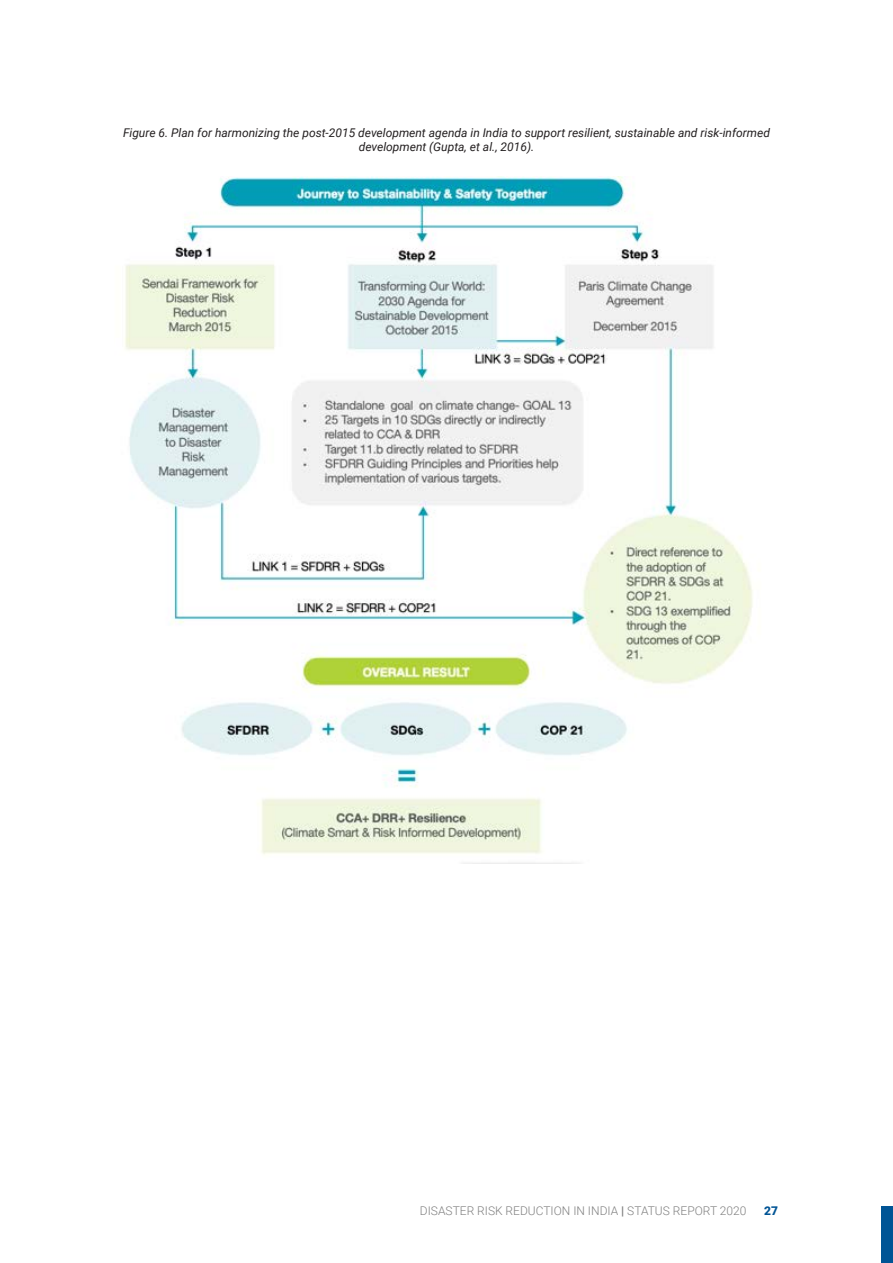
<style>
.page{position:relative;width:893px;height:1263px;background:#fff}
.page>*{position:absolute;margin:0;border:0;box-sizing:border-box;transform-origin:0 0}
.t1{font:italic 12px/14.4px "Roboto";color:#231f20;text-align:center}
.t2{font:300 12px "Roboto";color:#808080}
.t3{font:900 12px "Roboto";color:#005495}
.s1{font-weight:900}
</style>
<div class="page">
<div style="left:881px;top:1206px;width:12px;height:57px;background:#005495"></div>
<img style="left:125px;top:176px;width:628px;height:687px">
<p class="t1" style="left:123px;top:125px;width:648px">Figure 6. Plan for harmonizing the post-2015 development agenda in India to support resilient, sustainable and risk-informed development (Gupta, et al., 2016).</p>
<p class="t2" style="left:420px;top:1203px;width:328px">DISASTER RISK REDUCTION IN INDIA <span class="s1">|</span> STATUS REPORT 2020</p>
<p class="t3" style="left:764px;top:1203px;width:15px">27</p>
</div>
